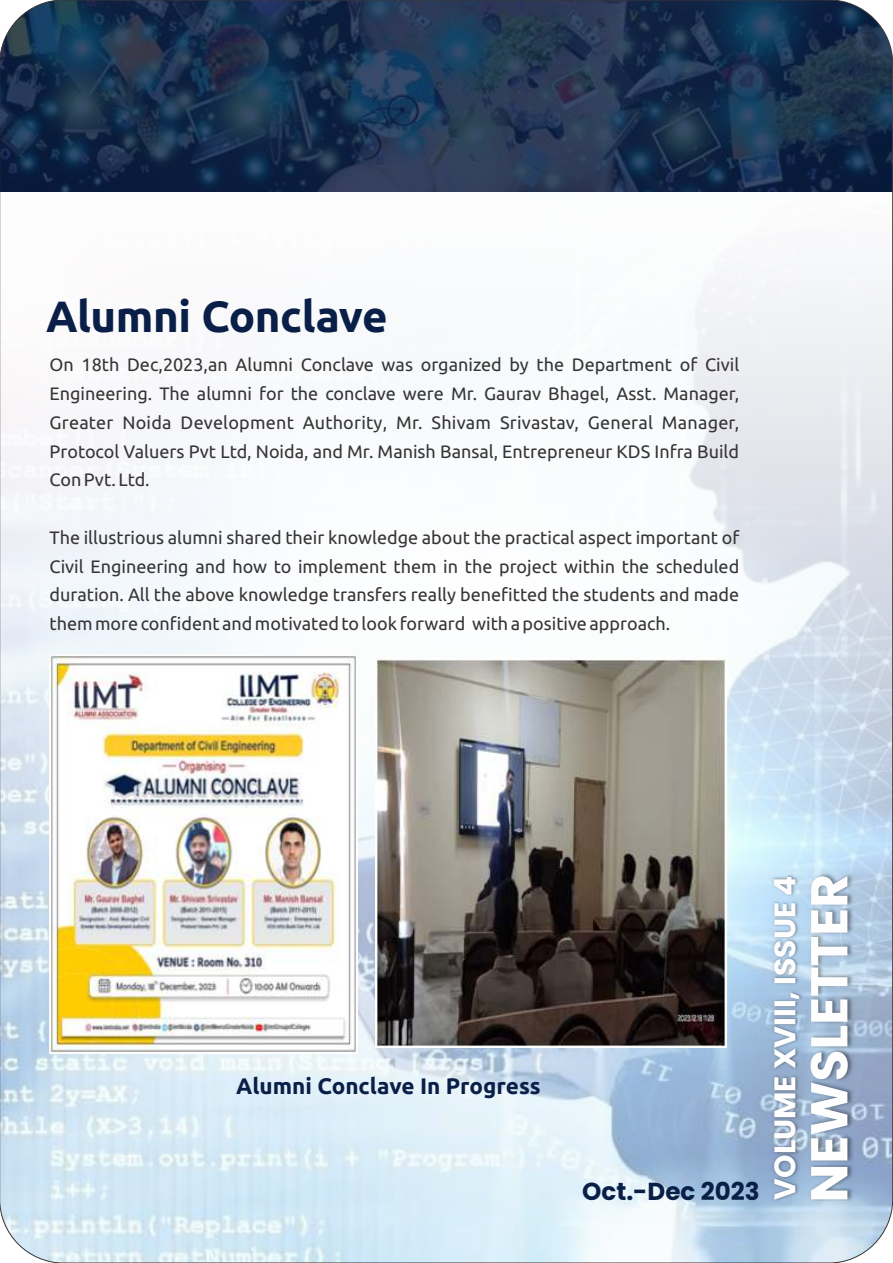
<style>
.page{position:relative;width:893px;height:1263px;background:#fff}
.page>*{position:absolute;margin:0;border:0;box-sizing:border-box;transform-origin:0 0}
.t1{font:700 51.75px "Poppins";color:#fefefe}
.t2{font:700 43.8px "Ubuntu";letter-spacing:-.01em;color:#091f48}
.t3{font:700 29.85px "Poppins";color:#fefefe}
.t4{font:700 24.6px "Poppins";color:#091f48}
.t5{font:700 22.5px "Ubuntu";color:#091f48}
.t6{font:18px/28.8px "Ubuntu";color:#373435;text-align:justify}
</style>
<div class="page">
<img style="left:0;top:281px;width:893px;height:982px">
<img style="left:0;top:0;width:893px;height:192px">
<img style="left:808px;top:870px;width:48px;height:335px">
<img style="left:772px;top:873px;width:33px;height:330px">
<img style="left:50px;top:655px;width:308px;height:398px">
<img style="left:375px;top:658px;width:352px;height:389px">
<h2 class="t2" style="left:46px;top:298px;width:343px">Alumni Conclave</h2>
<p class="t6" style="left:50px;top:352px;width:691px">On 18th Dec,2023,an Alumni Conclave was organized by the Department of Civil Engineering. The alumni for the conclave were Mr. Gaurav Bhagel, Asst. Manager, Greater Noida Development Authority, Mr. Shivam Srivastav, General Manager, Protocol Valuers Pvt Ltd, Noida, and Mr. Manish Bansal, Entrepreneur KDS Infra Build Con Pvt. Ltd.</p>
<p class="t6" style="left:50px;top:524px;width:691px">The illustrious alumni shared their knowledge about the practical aspect important of Civil Engineering and how to implement them in the project within the scheduled duration. All the above knowledge transfers really benefitted the students and made them more confident and motivated to look forward with a positive approach.</p>
<p class="t5" style="left:236px;top:1077px;width:306px">Alumni Conclave In Progress</p>
<h3 class="t4" style="left:582px;top:1174px;width:179px">Oct.-Dec 2023</h3>
<h3 class="t3" style="left:764px;top:1200px;width:326px;rotate:-90deg">VOLUME XVIII, ISSUE 4</h3>
<h1 class="t1" style="left:793px;top:1202px;width:330px;rotate:-90deg">NEWSLETTER</h1>
</div>
